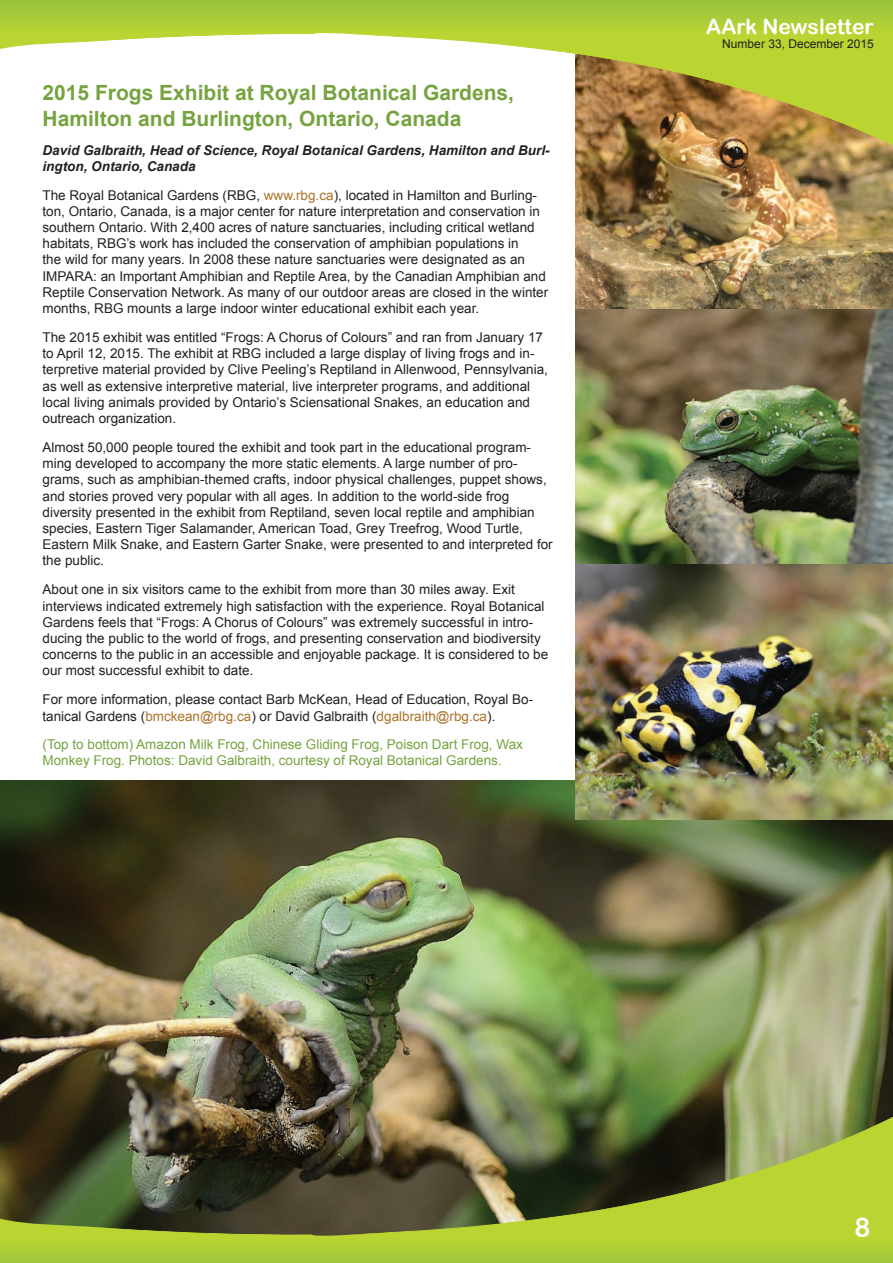
<style>
.page{position:relative;width:893px;height:1263px;background:#fff}
.page>*{position:absolute;margin:0;border:0;box-sizing:border-box;transform-origin:0 0}
.t1{font:27px "Arial Rounded MT Bold";color:#fff}
.t2{font:700 21px/25.2px "Arial";color:#76a340}
.t3{font:21px "Arial Rounded MT Bold";color:#fff}
.t4{font:13.5px/16.2px "Arial";color:#231f20}
.t5{font:13.5px/16.2px "Arial";color:#76a340}
.t6{font:italic 700 13.5px/16.2px "Arial";color:#231f20}
.t7{font:12px "Arial";color:#231f20}
.s1{color:#aa7329}
</style>
<div class="page">
<img style="left:575px;top:145px;width:318px;height:635px">
<img style="left:0;top:780px;width:893px;height:337px">
<img style="left:0;top:1117px;width:893px;height:146px">
<svg style="left:0;top:0;width:893px;height:145px"></svg>
<h2 class="t2" style="left:43px;top:81px;width:473px">2015 Frogs Exhibit at Royal Botanical Gardens,<br>Hamilton and Burlington, Ontario, Canada</h2>
<p class="t6" style="left:43px;top:142px;width:509px">David Galbraith, Head of Science, Royal Botanical Gardens, Hamilton and Burl&shy;ington, Ontario, Canada</p>
<p class="t4" style="left:43px;top:187px;width:507px">The Royal Botanical Gardens (RBG, <span class="s1">www.rbg.ca</span>), located in Hamilton and Burling&shy;ton, Ontario, Canada, is a major center for nature interpretation and conservation in southern Ontario. With 2,400 acres of nature sanctuaries, including critical wetland habitats, RBG’s work has included the conservation of amphibian populations in<br>the wild for many years. In 2008 these nature sanctuaries were designated as an IMPARA: an Important Amphibian and Reptile Area, by the Canadian Amphibian and Reptile Conservation Network. As many of our outdoor areas are closed in the winter months, RBG mounts a large indoor winter educational exhibit each year.</p>
<p class="t4" style="left:43px;top:329px;width:507px">The 2015 exhibit was entitled “Frogs: A Chorus of Colours” and ran from January 17 to April 12, 2015. The exhibit at RBG included a large display of living frogs and in&shy;terpretive material provided by Clive Peeling’s Reptiland in Allenwood, Pennsylvania, as well as extensive interpretive material, live interpreter programs, and additional local living animals provided by Ontario’s Sciensational Snakes, an education and outreach organization.</p>
<p class="t4" style="left:43px;top:439px;width:512px">Almost 50,000 people toured the exhibit and took part in the educational program&shy;ming developed to accompany the more static elements. A large number of pro&shy;grams, such as amphibian-themed crafts, indoor physical challenges, puppet shows, and stories proved very popular with all ages. In addition to the world-side frog diversity presented in the exhibit from Reptiland, seven local reptile and amphibian species, Eastern Tiger Salamander, American Toad, Grey Treefrog, Wood Turtle, Eastern Milk Snake, and Eastern Garter Snake, were presented to and interpreted for the public.</p>
<p class="t4" style="left:43px;top:582px;width:507px">About one in six visitors came to the exhibit from more than 30 miles away. Exit interviews indicated extremely high satisfaction with the experience. Royal Botanical Gardens feels that “Frogs: A Chorus of Colours” was extremely successful in intro&shy;ducing the public to the world of frogs, and presenting conservation and biodiversity concerns to the public in an accessible and enjoyable package. It is considered to be our most successful exhibit to date.</p>
<p class="t4" style="left:43px;top:692px;width:492px">For more information, please contact Barb McKean, Head of Education, Royal Bo&shy;tanical Gardens (<span class="s1">bmckean@rbg.ca</span>) or David Galbraith (<span class="s1">dgalbraith@rbg.ca</span>).</p>
<p class="t5" style="left:43px;top:736px;width:482px">(Top to bottom) Amazon Milk Frog, Chinese Gliding Frog, Poison Dart Frog, Wax<br>Monkey Frog. Photos: David Galbraith, courtesy of Royal Botanical Gardens.</p>
<h2 class="t3" style="left:706px;top:14px;width:169px">AArk Newsletter</h2>
<p class="t7" style="left:722px;top:36px;width:153px">Number 33, December 2015</p>
<h1 class="t1" style="left:855px;top:1211px;width:18px">8</h1>
</div>
